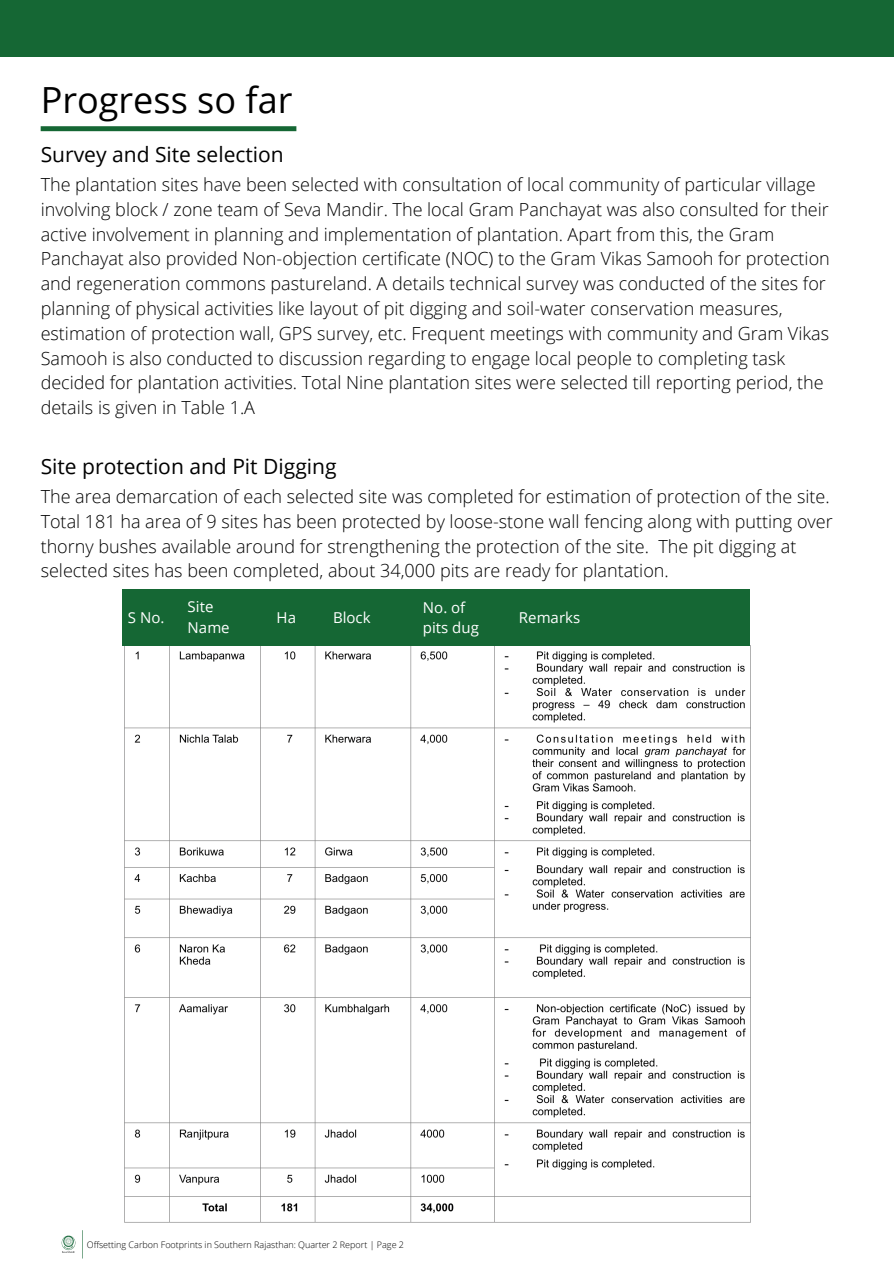
<style>
.page{position:relative;width:894px;height:1264px;background:#fff}
.page>*{position:absolute;margin:0;border:0;box-sizing:border-box;transform-origin:0 0}
.t1{font:36px "Open Sans";color:#000}
.t2{font:21px "Open Sans";color:#000}
.t3{font:300 18px/24.8px "Open Sans";color:#000}
.t4{font:15px/20.2px "Open Sans";color:#fff}
.t5{font:300 9px "Open Sans";color:#000}
</style>
<div class="page">
<div style="left:0;top:0;width:893px;height:57px;background:#156734"></div>
<svg style="left:41px;top:126px;width:255px;height:5px"></svg>
<img style="left:124px;top:646px;width:627px;height:577px">
<div style="left:123px;top:589px;width:626px;height:57px;background:#156734"></div>
<img style="left:61px;top:1235px;width:15px;height:18px">
<svg style="left:82px;top:1230px;width:1px;height:28px"></svg>
<h1 class="t1" style="left:41px;top:74px;width:253px">Progress so far</h1>
<p class="t2" style="left:41px;top:139px;width:244px">Survey and Site selection</p>
<p class="t3" style="left:41px;top:172px;width:790px">The plantation sites have been selected with consultation of local community of particular village involving block / zone team of Seva Mandir. The local Gram Panchayat was also consulted for their active involvement in planning and implementation of plantation. Apart from this, the Gram Panchayat also provided Non-objection certificate (NOC) to the Gram Vikas Samooh for protection and regeneration commons pastureland. A details technical survey was conducted of the sites for planning of physical activities like layout of pit digging and soil-water conservation measures, estimation of protection wall, GPS survey, etc. Frequent meetings with community and Gram Vikas Samooh is also conducted to discussion regarding to engage local people to completing task decided for plantation activities. Total Nine plantation sites were selected till reporting period, the details is given in Table 1.A</p>
<p class="t2" style="left:41px;top:451px;width:297px">Site protection and Pit Digging</p>
<p class="t3" style="left:41px;top:484px;width:793px">The area demarcation of each selected site was completed for estimation of protection of the site.<br>Total 181 ha area of 9 sites has been protected by loose-stone wall fencing along with putting over thorny bushes available around for strengthening the protection of the site. The pit digging at selected sites has been completed, about 34,000 pits are ready for plantation.</p>
<p class="t4" style="left:128px;top:607px;width:38px">S No.</p>
<p class="t4" style="left:188px;top:596px;width:44px">Site<br>Name</p>
<p class="t4" style="left:276px;top:607px;width:21px">Ha</p>
<p class="t4" style="left:333px;top:607px;width:39px">Block</p>
<p class="t4" style="left:423px;top:597px;width:57px">No. of pits dug</p>
<p class="t4" style="left:519px;top:607px;width:63px">Remarks</p>
<p class="t5" style="left:87px;top:1238px;width:319px">Offsetting Carbon Footprints in Southern Rajasthan: Quarter 2 Report | Page 2</p>
</div>
